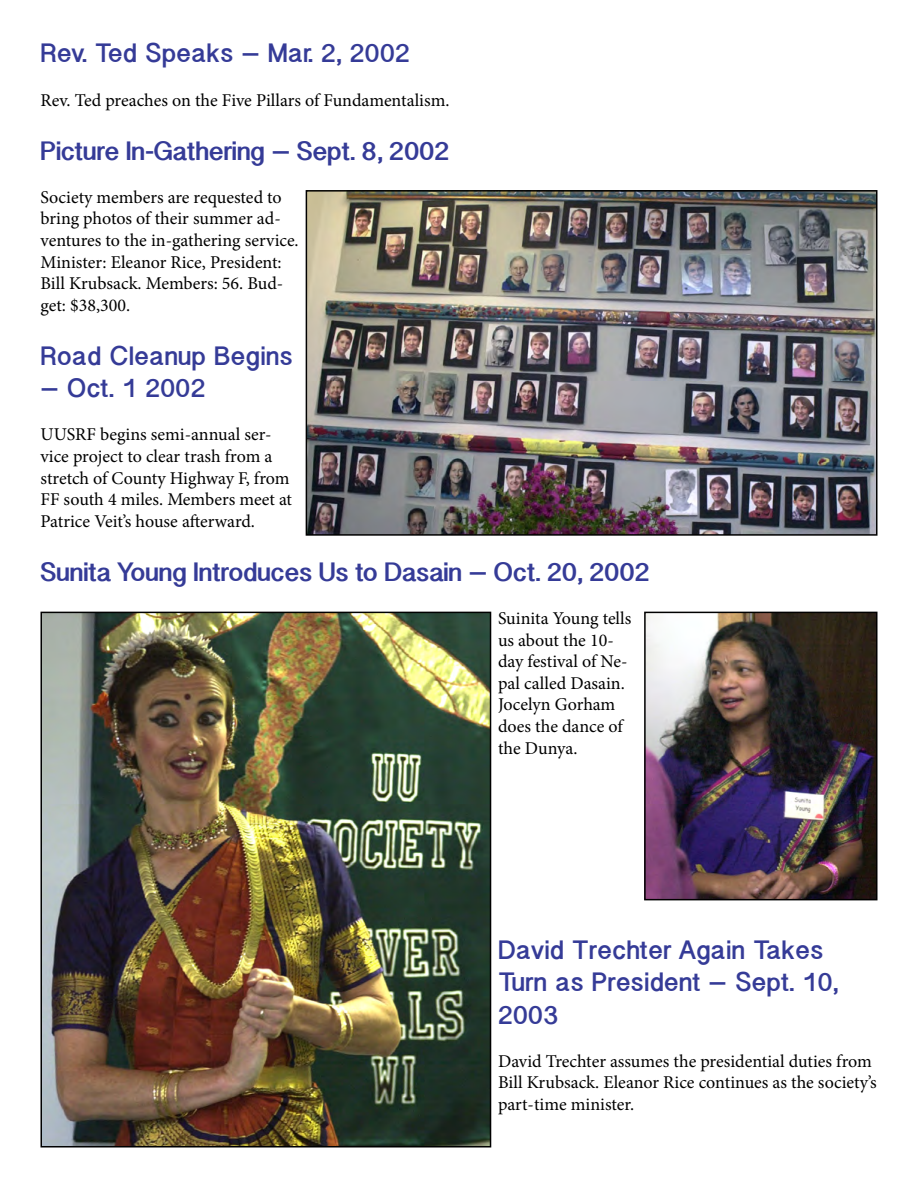
<style>
.page{position:relative;width:918px;height:1188px;background:#fff}
.page>*{position:absolute;margin:0;border:0;box-sizing:border-box;transform-origin:0 0}
.t1{font:700 27px/32.4px "Gujarati Sangam MN";color:#353b97}
.t2{font:700 27px "Gurmukhi Sangam MN";color:#353b97}
.t3{font:18px/21.6px "Minion Pro";color:#000}
</style>
<div class="page">
<img style="left:309px;top:193px;width:566px;height:340px">
<div style="left:306px;top:190px;width:572px;height:346px;border:2px solid #000"></div>
<img style="left:43px;top:615px;width:445px;height:530px">
<div style="left:40px;top:612px;width:451px;height:536px;border:2px solid #000"></div>
<img style="left:647px;top:615px;width:228px;height:282px">
<div style="left:644px;top:612px;width:234px;height:288px;border:2px solid #000"></div>
<h1 class="t1" style="left:40px;top:37px;width:371px">Rev. Ted Speaks – Mar. 2, 2002</h1>
<p class="t3" style="left:40px;top:89px;width:411px">Rev. Ted preaches on the Five Pillars of Fundamentalism.</p>
<h1 class="t2" style="left:40px;top:138px;width:411px">Picture In-Gathering – Sept. 8, 2002</h1>
<p class="t3" style="left:40px;top:186px;width:260px">Society members are requested to bring photos of their summer ad&shy;ventures to the in-gathering service.<br>Minister: Eleanor Rice, President:<br>Bill Krubsack. Members: 56. Bud&shy;get: $38,300.</p>
<h1 class="t1" style="left:40px;top:339px;width:254px">Road Cleanup Begins</h1>
<h1 class="t1" style="left:40px;top:372px;width:167px">– Oct. 1 2002</h1>
<p class="t3" style="left:40px;top:424px;width:253px">UUSRF begins semi-annual ser&shy;vice project to clear trash from a stretch of County Highway F, from<br>FF south 4 miles. Members meet at<br>Patrice Veit’s house afterward.</p>
<h1 class="t2" style="left:40px;top:559px;width:611px">Sunita Young Introduces Us to Dasain – Oct. 20, 2002</h1>
<p class="t3" style="left:498px;top:608px;width:135px">Suinita Young tells us about the 10- day festival of Ne&shy;pal called Dasain.<br>Jocelyn Gorham does the dance of the Dunya.</p>
<h1 class="t1" style="left:498px;top:933px;width:342px">David Trechter Again Takes<br>Turn as President – Sept. 10,<br>2003</h1>
<p class="t3" style="left:498px;top:1050px;width:380px">David Trechter assumes the presidential duties from<br>Bill Krubsack. Eleanor Rice continues as the society’s part-time minister.</p>
</div>
